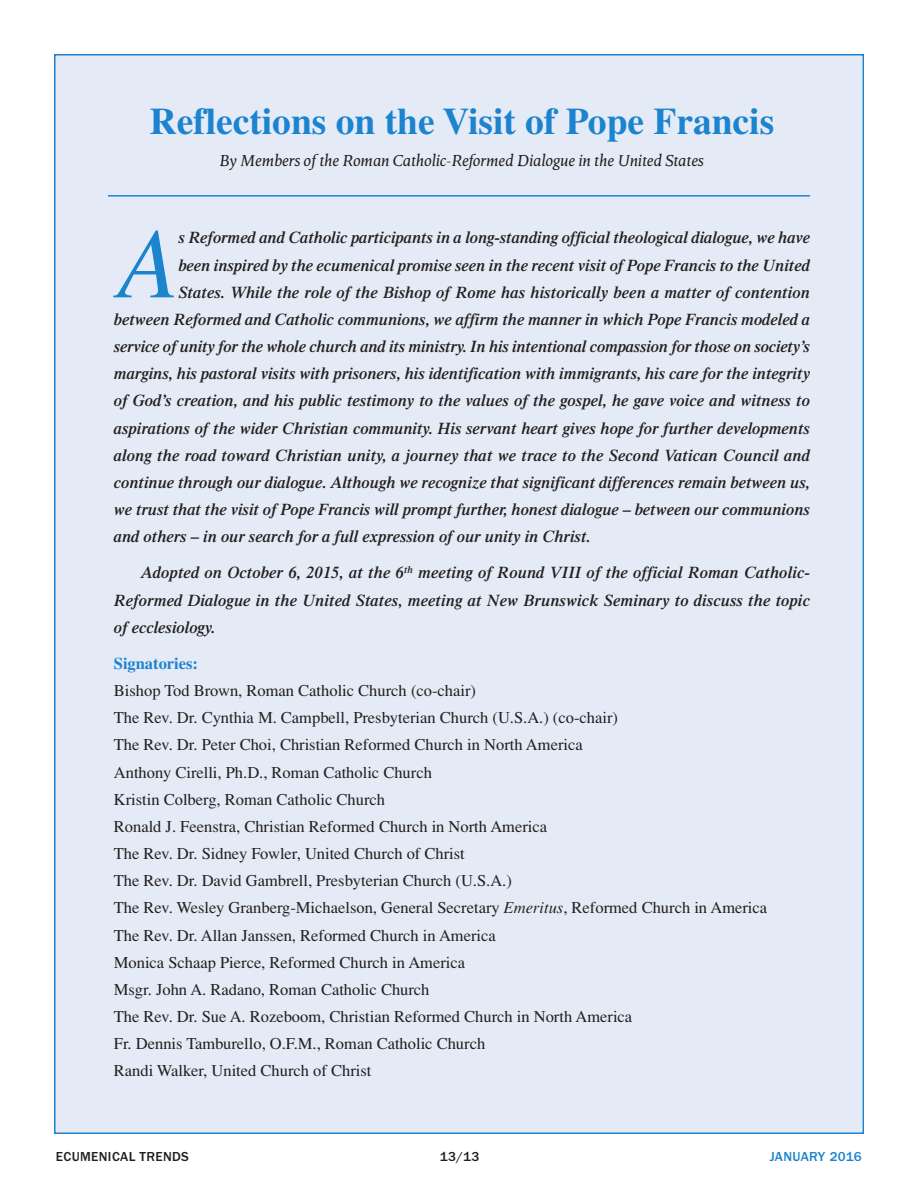
<style>
.page{position:relative;width:918px;height:1188px;background:#fff}
.page>*{position:absolute;margin:0;border:0;box-sizing:border-box;transform-origin:0 0}
.t1{font:italic 99.45px "Times";color:#1c83cf}
.t2{font:700 37.5px "Times";color:#1c83cf}
.t3{font:italic 18px "Octavian";color:#231f20}
.t4{font:italic 600 16.5px/27.2px "Times";color:#231f20;text-align:justify}
.t5{font:16.5px/27.2px "Times";color:#231f20}
.t6{font:700 16.5px "Times";color:#1c83cf}
.t7{font:500 13.5px "Franklin Gothic";letter-spacing:.025em;color:#231f20}
.t8{font:500 13.5px "Franklin Gothic";letter-spacing:.01em;color:#1c83cf}
.s1{font-style:italic}
</style>
<div class="page">
<div style="left:56px;top:56px;width:806px;height:1077px;background:#e4ebf6"></div>
<hr style="left:108px;top:195px;width:702px;height:2px;background:#1c83cf">
<h2 class="t2" style="left:150px;top:109px;width:626px">Reflections on the Visit of Pope Francis</h2>
<p class="t3" style="left:220px;top:154px;width:486px">By Members of the Roman Catholic-Reformed Dialogue in the United States</p>
<h1 class="t1" style="left:118px;top:205px;width:62px">A</h1>
<p class="t4" style="left:179px;top:226px;width:633px">s Reformed and Catholic participants in a long-standing official theological dialogue, we have</p>
<p class="t4" style="left:178px;top:253px;width:633px">been inspired by the ecumenical promise seen in the recent visit of Pope Francis to the United</p>
<p class="t4" style="left:178px;top:280px;width:633px">States. While the role of the Bishop of Rome has historically been a matter of contention</p>
<p class="t4" style="left:114px;top:307px;width:698px">between Reformed and Catholic communions, we affirm the manner in which Pope Francis modeled a</p>
<p class="t4" style="left:114px;top:334px;width:698px">service of unity for the whole church and its ministry. In his intentional compassion for those on society’s</p>
<p class="t4" style="left:114px;top:361px;width:698px">margins, his pastoral visits with prisoners, his identification with immigrants, his care for the integrity</p>
<p class="t4" style="left:114px;top:389px;width:698px">of God’s creation, and his public testimony to the values of the gospel, he gave voice and witness to</p>
<p class="t4" style="left:114px;top:416px;width:698px">aspirations of the wider Christian community. His servant heart gives hope for further developments</p>
<p class="t4" style="left:114px;top:443px;width:698px">along the road toward Christian unity, a journey that we trace to the Second Vatican Council and</p>
<p class="t4" style="left:114px;top:470px;width:698px">continue through our dialogue. Although we recognize that significant differences remain between us,</p>
<p class="t4" style="left:114px;top:497px;width:698px">we trust that the visit of Pope Francis will prompt further, honest dialogue – between our communions</p>
<p class="t4" style="left:114px;top:524px;width:478px">and others – in our search for a full expression of our unity in Christ.</p>
<p class="t4" style="left:114px;top:561px;width:698px;text-indent:27px">Adopted on October 6, 2015, at the 6<sup>th</sup> meeting of Round VIII of the official Roman Catholic-Reformed Dialogue in the United States, meeting at New Brunswick Seminary to discuss the topic of ecclesiology.</p>
<p class="t6" style="left:114px;top:658px;width:86px">Signatories:</p>
<p class="t5" style="left:114px;top:677px;width:655px">Bishop Tod Brown, Roman Catholic Church (co-chair)<br>The Rev. Dr. Cynthia M. Campbell, Presbyterian Church (U.S.A.) (co-chair)<br>The Rev. Dr. Peter Choi, Christian Reformed Church in North America<br>Anthony Cirelli, Ph.D., Roman Catholic Church<br>Kristin Colberg, Roman Catholic Church<br>Ronald J. Feenstra, Christian Reformed Church in North America<br>The Rev. Dr. Sidney Fowler, United Church of Christ<br>The Rev. Dr. David Gambrell, Presbyterian Church (U.S.A.)<br>The Rev. Wesley Granberg-Michaelson, General Secretary <span class="s1">Emeritus</span>, Reformed Church in America The Rev. Dr. Allan Janssen, Reformed Church in America<br>Monica Schaap Pierce, Reformed Church in America<br>Msgr. John A. Radano, Roman Catholic Church<br>The Rev. Dr. Sue A. Rozeboom, Christian Reformed Church in North America<br>Fr. Dennis Tamburello, O.F.M., Roman Catholic Church<br>Randi Walker, United Church of Christ</p>
<p class="t7" style="left:56px;top:1149px;width:135px">ECUMENICAL TRENDS</p>
<p class="t7" style="left:440px;top:1149px;width:41px">13/13</p>
<p class="t8" style="left:770px;top:1149px;width:94px">JANUARY 2016</p>
</div>
